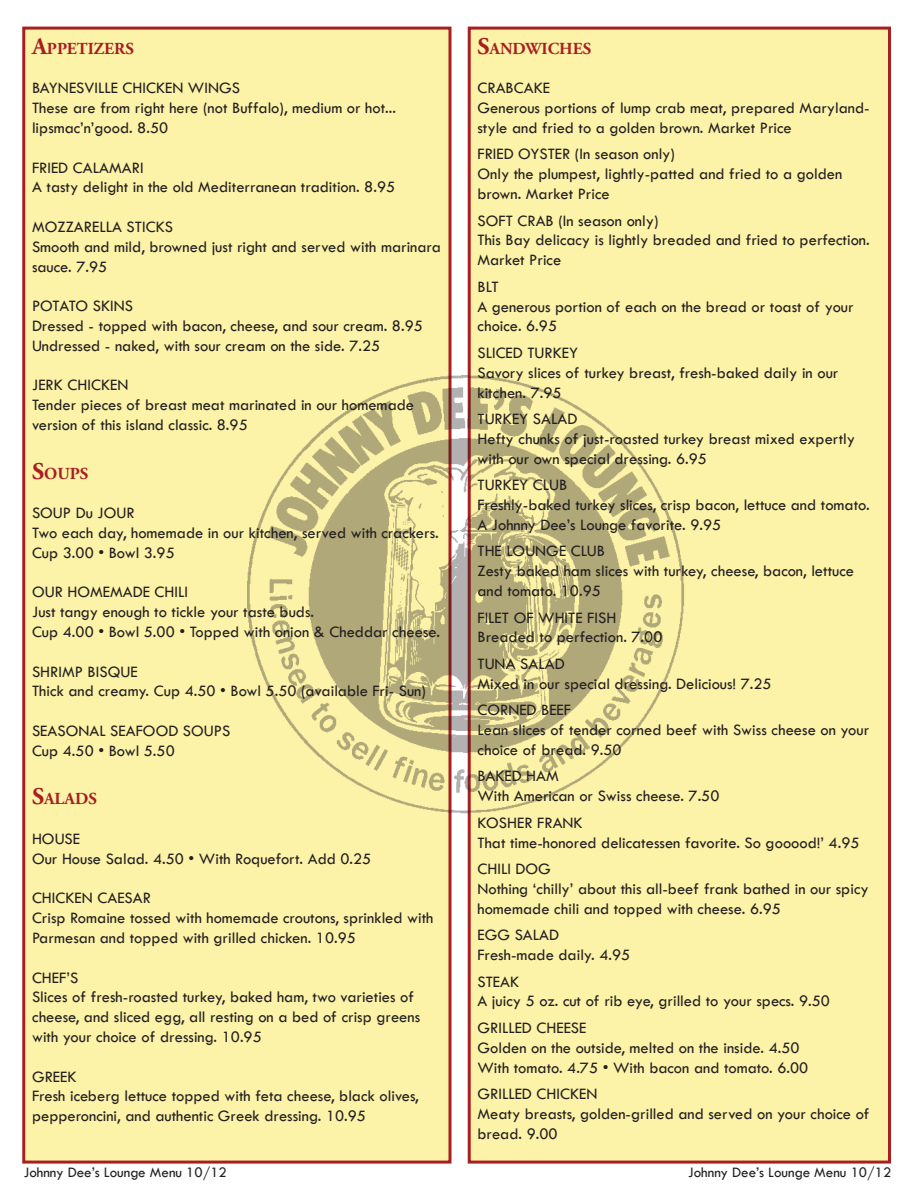
<style>
.page{position:relative;width:918px;height:1188px;background:#fff}
.page>*{position:absolute;margin:0;border:0;box-sizing:border-box;transform-origin:0 0}
.t1{font:700 16.8px "Adobe Garamond Pro";color:#a81e22}
.t2{font:16.5px/19.8px "Tw Cen";color:#231f20}
.t3{font:15px "Tw Cen";color:#231f20}
.s1{font-size:24px}
</style>
<div class="page">
<div style="left:24px;top:28px;width:426px;height:1134px;background:#fcf2a8"></div>
<div style="left:22px;top:27px;width:430px;height:1137px;border:3px solid #a81e22"></div>
<div style="left:469px;top:28px;width:421px;height:1134px;background:#fcf2a8"></div>
<div style="left:468px;top:27px;width:423px;height:1137px;border:3px solid #a81e22"></div>
<img style="left:247px;top:365px;width:437px;height:460px">
<p class="t1" style="left:32px;top:39px;width:103px"><span class="s1">A</span>PPETIZERS</p>
<p class="t2" style="left:32px;top:78px;width:210px">BAYNESVILLE CHICKEN WINGS</p>
<p class="t2" style="left:32px;top:98px;width:366px">These are from right here (not Buffalo), medium or hot... lipsmac’n’good. 8.50</p>
<p class="t2" style="left:32px;top:157px;width:113px">FRIED CALAMARI</p>
<p class="t2" style="left:32px;top:177px;width:365px">A tasty delight in the old Mediterranean tradition. 8.95</p>
<p class="t2" style="left:32px;top:217px;width:143px">MOZZARELLA STICKS</p>
<p class="t2" style="left:32px;top:237px;width:411px">Smooth and mild, browned just right and served with marinara sauce. 7.95</p>
<p class="t2" style="left:32px;top:296px;width:103px">POTATO SKINS</p>
<p class="t2" style="left:32px;top:316px;width:392px">Dressed - topped with bacon, cheese, and sour cream. 8.95</p>
<p class="t2" style="left:32px;top:336px;width:350px">Undressed - naked, with sour cream on the side. 7.25</p>
<p class="t2" style="left:32px;top:375px;width:98px">JERK CHICKEN</p>
<p class="t2" style="left:32px;top:395px;width:384px">Tender pieces of breast meat marinated in our homemade version of this island classic. 8.95</p>
<p class="t1" style="left:32px;top:463px;width:58px"><span class="s1">S</span>OUPS</p>
<p class="t2" style="left:32px;top:503px;width:104px">SOUP Du JOUR</p>
<p class="t2" style="left:32px;top:523px;width:408px">Two each day, homemade in our kitchen, served with crackers.</p>
<p class="t2" style="left:32px;top:543px;width:144px">Cup 3.00 • Bowl 3.95</p>
<p class="t2" style="left:32px;top:582px;width:158px">OUR HOMEMADE CHILI</p>
<p class="t2" style="left:32px;top:602px;width:284px">Just tangy enough to tickle your taste buds.</p>
<p class="t2" style="left:32px;top:622px;width:410px">Cup 4.00 • Bowl 5.00 • Topped with onion &amp; Cheddar cheese.</p>
<p class="t2" style="left:32px;top:661px;width:107px">SHRIMP BISQUE</p>
<p class="t2" style="left:32px;top:681px;width:395px">Thick and creamy. Cup 4.50 • Bowl 5.50 (available Fri- Sun)</p>
<p class="t2" style="left:32px;top:721px;width:200px">SEASONAL SEAFOOD SOUPS</p>
<p class="t2" style="left:32px;top:741px;width:144px">Cup 4.50 • Bowl 5.50</p>
<p class="t1" style="left:32px;top:789px;width:66px"><span class="s1">S</span>ALADS</p>
<p class="t2" style="left:32px;top:829px;width:50px">HOUSE</p>
<p class="t2" style="left:32px;top:849px;width:341px">Our House Salad. 4.50 • With Roquefort. Add 0.25</p>
<p class="t2" style="left:32px;top:888px;width:121px">CHICKEN CAESAR</p>
<p class="t2" style="left:32px;top:908px;width:403px">Crisp Romaine tossed with homemade croutons, sprinkled with<br>Parmesan and topped with grilled chicken. 10.95</p>
<p class="t2" style="left:32px;top:967px;width:48px">CHEF’S</p>
<p class="t2" style="left:32px;top:987px;width:390px">Slices of fresh-roasted turkey, baked ham, two varieties of cheese, and sliced egg, all resting on a bed of crisp greens with your choice of dressing. 10.95</p>
<p class="t2" style="left:32px;top:1066px;width:46px">GREEK</p>
<p class="t2" style="left:32px;top:1086px;width:388px">Fresh iceberg lettuce topped with feta cheese, black olives, pepperoncini, and authentic Greek dressing. 10.95</p>
<p class="t1" style="left:477px;top:39px;width:115px"><span class="s1">S</span>ANDWICHES</p>
<p class="t2" style="left:477px;top:78px;width:394px">CRABCAKE<br>Generous portions of lump crab meat, prepared Maryland&shy;style and fried to a golden brown. Market Price</p>
<p class="t2" style="left:477px;top:144px;width:366px">FRIED OYSTER (In season only)<br>Only the plumpest, lightly-patted and fried to a golden brown. Market Price</p>
<p class="t2" style="left:477px;top:210px;width:394px">SOFT CRAB (In season only)<br>This Bay delicacy is lightly breaded and fried to perfection.<br>Market Price</p>
<p class="t2" style="left:477px;top:277px;width:378px">BLT<br>A generous portion of each on the bread or toast of your choice. 6.95</p>
<p class="t2" style="left:477px;top:343px;width:362px">SLICED TURKEY<br>Savory slices of turkey breast, fresh-baked daily in our kitchen. 7.95</p>
<p class="t2" style="left:477px;top:409px;width:379px">TURKEY SALAD<br>Hefty chunks of just-roasted turkey breast mixed expertly with our own special dressing. 6.95</p>
<p class="t2" style="left:477px;top:475px;width:394px">TURKEY CLUB<br>Freshly-baked turkey slices, crisp bacon, lettuce and tomato.<br>A Johnny Dee’s Lounge favorite. 9.95</p>
<p class="t2" style="left:477px;top:541px;width:378px">THE LOUNGE CLUB<br>Zesty baked ham slices with turkey, cheese, bacon, lettuce and tomato. 10.95</p>
<p class="t2" style="left:477px;top:607px;width:187px">FILET OF WHITE FISH<br>Breaded to perfection. 7.00</p>
<p class="t2" style="left:477px;top:654px;width:296px">TUNA SALAD<br>Mixed in our special dressing. Delicious! 7.25</p>
<p class="t2" style="left:477px;top:700px;width:393px">CORNED BEEF<br>Lean slices of tender corned beef with Swiss cheese on your choice of bread. 9.50</p>
<p class="t2" style="left:477px;top:766px;width:244px">BAKED HAM<br>With American or Swiss cheese. 7.50</p>
<p class="t2" style="left:477px;top:813px;width:384px">KOSHER FRANK<br>That time-honored delicatessen favorite. So gooood!’ 4.95</p>
<p class="t2" style="left:477px;top:859px;width:393px">CHILI DOG<br>Nothing ‘chilly’ about this all-beef frank bathed in our spicy homemade chili and topped with cheese. 6.95</p>
<p class="t2" style="left:477px;top:925px;width:154px">EGG SALAD<br>Fresh-made daily. 4.95</p>
<p class="t2" style="left:477px;top:971px;width:354px">STEAK<br>A juicy 5 oz. cut of rib eye, grilled to your specs. 9.50</p>
<p class="t2" style="left:477px;top:1018px;width:332px">GRILLED CHEESE<br>Golden on the outside, melted on the inside. 4.50<br>With tomato. 4.75 • With bacon and tomato. 6.00</p>
<p class="t2" style="left:477px;top:1084px;width:394px">GRILLED CHICKEN<br>Meaty breasts, golden-grilled and served on your choice of bread. 9.00</p>
<p class="t3" style="left:24px;top:1163px;width:205px">Johnny Dee’s Lounge Menu 10/12</p>
<p class="t3" style="left:688px;top:1163px;width:205px">Johnny Dee’s Lounge Menu 10/12</p>
</div>
